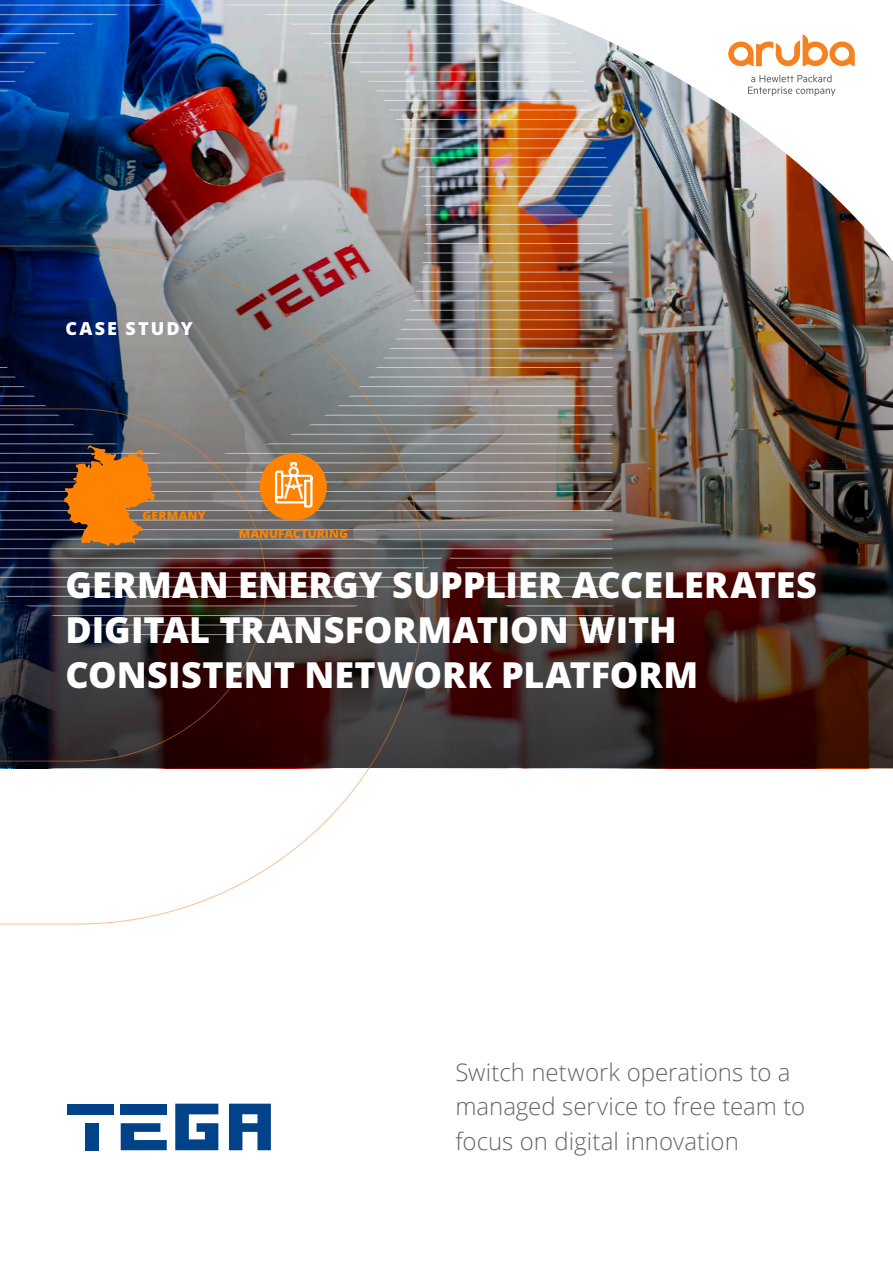
<style>
.page{position:relative;width:893px;height:1263px;background:#fff}
.page>*{position:absolute;margin:0;border:0;box-sizing:border-box;transform-origin:0 0}
.t1{font:800 36px/45px "Open Sans";color:#fff}
.t2{font:300 24px/34.5px "Open Sans";color:#646569}
.t3{font:800 18px "Open Sans";letter-spacing:.115em;color:#fff}
.t4{font:800 12px "Open Sans";color:#ff8300}
.t5{font:800 12px "Open Sans";letter-spacing:.02em;color:#ff8300}
</style>
<div class="page">
<img style="left:0;top:1px;width:893px;height:767px">
<hr style="left:0;top:634px;width:613px;height:1px;background:#fff">
<hr style="left:0;top:625px;width:613px;height:1px;background:#fff">
<hr style="left:0;top:615px;width:613px;height:1px;background:#fff">
<hr style="left:0;top:606px;width:613px;height:1px;background:#fff">
<hr style="left:0;top:596px;width:613px;height:1px;background:#fff">
<hr style="left:0;top:587px;width:613px;height:1px;background:#fff">
<hr style="left:0;top:577px;width:613px;height:1px;background:#fff">
<hr style="left:0;top:567px;width:613px;height:1px;background:#fff">
<hr style="left:0;top:558px;width:613px;height:1px;background:#fff">
<hr style="left:0;top:548px;width:613px;height:1px;background:#fff">
<hr style="left:0;top:539px;width:613px;height:1px;background:#fff">
<hr style="left:0;top:529px;width:613px;height:1px;background:#fff">
<hr style="left:0;top:520px;width:613px;height:1px;background:#fff">
<hr style="left:0;top:510px;width:613px;height:1px;background:#fff">
<hr style="left:0;top:501px;width:613px;height:1px;background:#fff">
<hr style="left:0;top:491px;width:613px;height:1px;background:#fff">
<hr style="left:0;top:482px;width:613px;height:1px;background:#fff">
<hr style="left:0;top:472px;width:613px;height:1px;background:#fff">
<hr style="left:0;top:463px;width:613px;height:1px;background:#fff">
<hr style="left:0;top:453px;width:613px;height:1px;background:#fff">
<hr style="left:0;top:443px;width:613px;height:1px;background:#fff">
<hr style="left:0;top:434px;width:613px;height:1px;background:#fff">
<hr style="left:0;top:424px;width:613px;height:1px;background:#fff">
<hr style="left:0;top:415px;width:613px;height:1px;background:#fff">
<hr style="left:0;top:405px;width:613px;height:1px;background:#fff">
<hr style="left:0;top:396px;width:613px;height:1px;background:#fff">
<hr style="left:0;top:386px;width:613px;height:1px;background:#fff">
<hr style="left:0;top:377px;width:613px;height:1px;background:#fff">
<hr style="left:0;top:367px;width:613px;height:1px;background:#fff">
<hr style="left:0;top:358px;width:613px;height:1px;background:#fff">
<hr style="left:0;top:348px;width:613px;height:1px;background:#fff">
<hr style="left:0;top:339px;width:613px;height:1px;background:#fff">
<hr style="left:0;top:243px;width:613px;height:1px;background:#fff">
<hr style="left:0;top:234px;width:613px;height:1px;background:#fff">
<hr style="left:0;top:224px;width:613px;height:1px;background:#fff">
<hr style="left:0;top:215px;width:613px;height:1px;background:#fff">
<hr style="left:0;top:205px;width:613px;height:1px;background:#fff">
<hr style="left:0;top:196px;width:613px;height:1px;background:#fff">
<hr style="left:0;top:186px;width:613px;height:1px;background:#fff">
<hr style="left:0;top:176px;width:613px;height:1px;background:#fff">
<hr style="left:0;top:167px;width:613px;height:1px;background:#fff">
<hr style="left:0;top:157px;width:613px;height:1px;background:#fff">
<hr style="left:0;top:148px;width:613px;height:1px;background:#fff">
<hr style="left:0;top:138px;width:613px;height:1px;background:#fff">
<hr style="left:0;top:129px;width:613px;height:1px;background:#fff">
<hr style="left:0;top:119px;width:613px;height:1px;background:#fff">
<hr style="left:0;top:110px;width:613px;height:1px;background:#fff">
<hr style="left:0;top:100px;width:613px;height:1px;background:#fff">
<hr style="left:0;top:91px;width:613px;height:1px;background:#fff">
<hr style="left:0;top:81px;width:613px;height:1px;background:#fff">
<hr style="left:0;top:72px;width:613px;height:1px;background:#fff">
<hr style="left:0;top:62px;width:613px;height:1px;background:#fff">
<hr style="left:0;top:53px;width:613px;height:1px;background:#fff">
<hr style="left:0;top:43px;width:613px;height:1px;background:#fff">
<hr style="left:0;top:33px;width:613px;height:1px;background:#fff">
<hr style="left:0;top:24px;width:613px;height:1px;background:#fff">
<hr style="left:0;top:14px;width:613px;height:1px;background:#fff">
<hr style="left:0;top:5px;width:613px;height:1px;background:#fff">
<svg style="left:0;top:245px;width:425px;height:680px"></svg>
<img style="left:77px;top:0;width:816px;height:330px">
<svg style="left:748px;top:75px;width:87px;height:21px"></svg>
<svg style="left:728px;top:34px;width:127px;height:32px"></svg>
<svg style="left:175px;top:1104px;width:43px;height:46px"></svg>
<svg style="left:229px;top:1104px;width:42px;height:46px"></svg>
<div style="left:121px;top:1104px;width:46px;height:10px;background:#004389"></div>
<svg style="left:121px;top:1123px;width:46px;height:27px"></svg>
<div style="left:68px;top:1104px;width:46px;height:10px;background:#004389"></div>
<div style="left:85px;top:1123px;width:14px;height:27px;background:#004389"></div>
<div style="left:260px;top:453px;width:67px;height:68px;background:#ff8300;border-radius:50%"></div>
<svg style="left:274px;top:462px;width:39px;height:46px"></svg>
<svg style="left:64px;top:445px;width:91px;height:102px;background:#b96d20"></svg>
<p class="t3" style="left:65px;top:315px;width:129px">CASE STUDY</p>
<p class="t5" style="left:143px;top:507px;width:65px">GERMANY</p>
<p class="t4" style="left:239px;top:524px;width:111px">MANUFACTURING</p>
<p class="t1" style="left:65px;top:560px;width:753px">GERMAN ENERGY SUPPLIER ACCELERATES<br>DIGITAL TRANSFORMATION WITH<br>CONSISTENT NETWORK PLATFORM</p>
<p class="t2" style="left:455px;top:1054px;width:351px">Switch network operations to a managed service to free team to focus on digital innovation</p>
</div>
